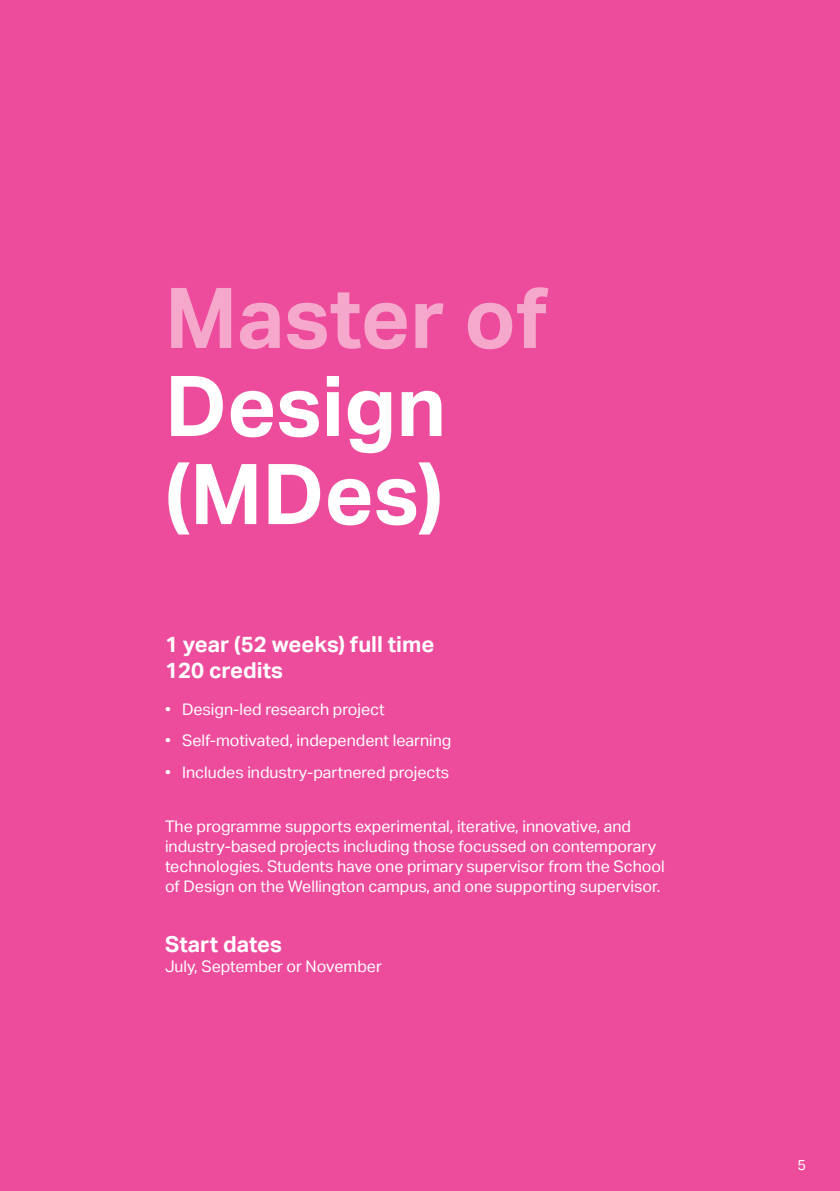
<style>
.page{position:relative;width:840px;height:1191px;background:#fff}
.page>*{position:absolute;margin:0;border:0;box-sizing:border-box;transform-origin:0 0}
.t1{font:700 84px/88px "Aktiv Grotesk";color:#fff}
.t2{font:700 84px "Aktiv Grotesk";color:#f5a8cb}
.t3{font:700 22px/26px "Aktiv Grotesk";color:#fff}
.t4{font:16px/20px "Aktiv Grotesk";color:#fff}
.t5{font:14.4px "Aktiv Grotesk";color:#fff}
</style>
<div class="page">
<div style="left:0;top:0;width:839px;height:1191px;background:#ed4c9c"></div>
<h1 class="t2" style="left:165px;top:266px;width:384px">Master of</h1>
<h1 class="t1" style="left:165px;top:360px;width:282px">Design (MDes)</h1>
<h2 class="t3" style="left:165px;top:631px;width:270px">1 year (52 weeks) full time<br>120 credits</h2>
<p class="t4" style="left:165px;top:699px;width:221px">• Design-led research project</p>
<p class="t4" style="left:165px;top:730px;width:288px">• Self-motivated, independent learning</p>
<p class="t4" style="left:165px;top:762px;width:285px">• Includes industry-partnered projects</p>
<p class="t4" style="left:165px;top:816px;width:501px">The programme supports experimental, iterative, innovative, and industry-based projects including those focussed on contemporary technologies. Students have one primary supervisor from the School of Design on the Wellington campus, and one supporting supervisor.</p>
<h2 class="t3" style="left:165px;top:930px;width:118px">Start dates</h2>
<p class="t4" style="left:165px;top:956px;width:218px">July, September or November</p>
<p class="t5" style="left:796px;top:1156px;width:10px">5</p>
</div>
